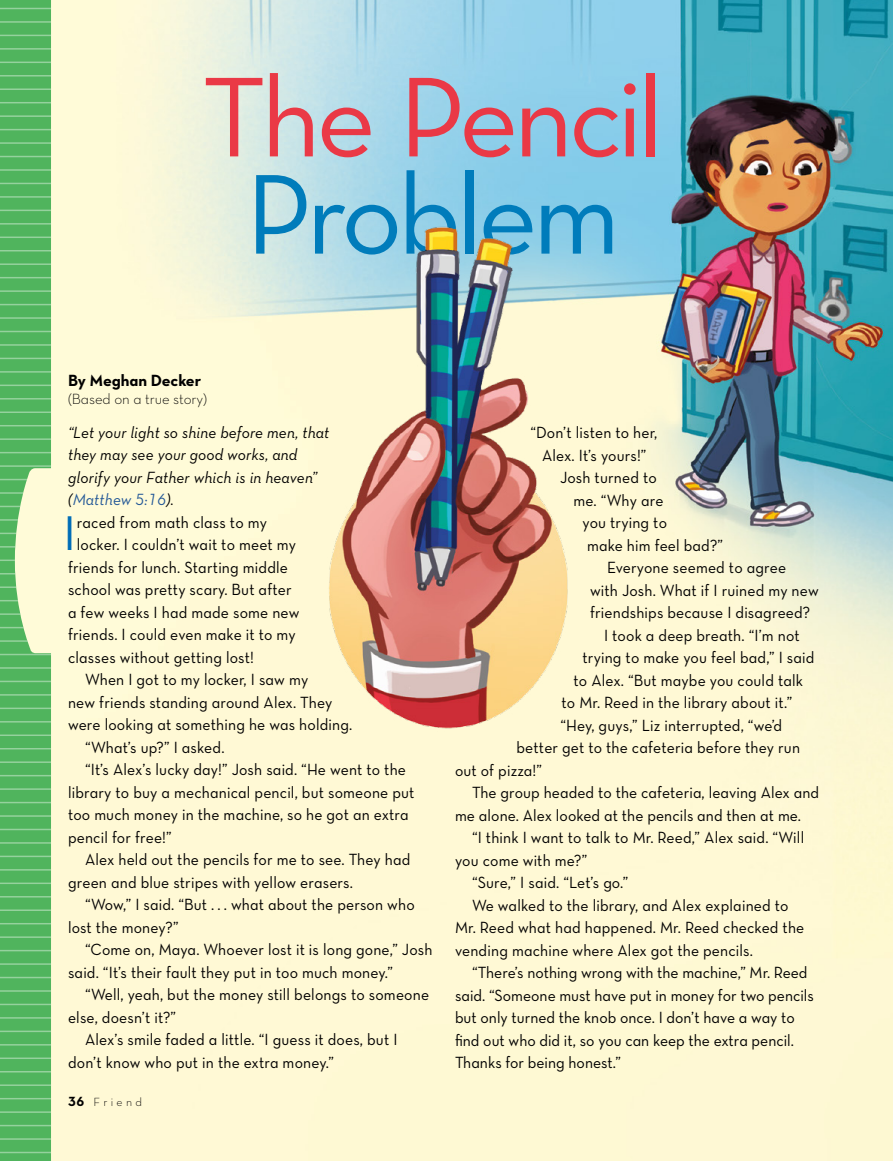
<style>
.page{position:relative;width:893px;height:1161px;background:#fff}
.page>*{position:absolute;margin:0;border:0;box-sizing:border-box;transform-origin:0 0}
.t1{font:115.5px/97.2px "Neutralds Lat Book Alt";letter-spacing:-.045em;color:#ea3946;text-align:center}
.t2{font:49.65px "Neutralds Lat Book Alt";color:#006db7}
.t3{font:16.5px/22.5px "Neutralds Lat Book Alt";letter-spacing:.01em;color:#000;scale:.95 1}
.ARTCL_epigraph{font:16.5px/22.5px "Neutralds Lat Book Italic Alt";letter-spacing:.01em;color:#000;scale:.95 1}
.ARTCL-BY_para_first{font:16.5px "Neutralds Lat Bold Alt";letter-spacing:-.005em;color:#000}
.ARTCL-BY_para{font:15px "Neutralds Lat Light Alt";letter-spacing:-.005em;color:#000}
.Folio_L{font:12px "Neutralds Lat Light Alt";letter-spacing:.28em;color:#000}
.s1{color:#007cbb}
.s2{color:#235897}
.s3{font-family:"Neutralds Lat Bold Alt";font-size:13.5px}
</style>
<div class="page">
<img style="left:51px;top:0;width:842px;height:1161px">
<img style="left:692px;top:350px;width:33px;height:28px">
<svg style="left:0;top:0;width:51px;height:1161px;background:#62bb69"></svg>
<hr style="left:0;top:8px;width:51px;height:1px;background:#fff">
<hr style="left:0;top:21px;width:51px;height:2px;background:#fff">
<hr style="left:0;top:35px;width:51px;height:1px;background:#fff">
<hr style="left:0;top:48px;width:51px;height:2px;background:#fff">
<hr style="left:0;top:62px;width:51px;height:1px;background:#fff">
<hr style="left:0;top:75px;width:51px;height:2px;background:#fff">
<hr style="left:0;top:88px;width:51px;height:2px;background:#fff">
<hr style="left:0;top:102px;width:51px;height:1px;background:#fff">
<hr style="left:0;top:115px;width:51px;height:2px;background:#fff">
<hr style="left:0;top:129px;width:51px;height:1px;background:#fff">
<hr style="left:0;top:142px;width:51px;height:2px;background:#fff">
<hr style="left:0;top:156px;width:51px;height:1px;background:#fff">
<hr style="left:0;top:169px;width:51px;height:2px;background:#fff">
<hr style="left:0;top:183px;width:51px;height:1px;background:#fff">
<hr style="left:0;top:196px;width:51px;height:2px;background:#fff">
<hr style="left:0;top:210px;width:51px;height:1px;background:#fff">
<hr style="left:0;top:223px;width:51px;height:2px;background:#fff">
<hr style="left:0;top:236px;width:51px;height:2px;background:#fff">
<hr style="left:0;top:250px;width:51px;height:1px;background:#fff">
<hr style="left:0;top:263px;width:51px;height:2px;background:#fff">
<hr style="left:0;top:277px;width:51px;height:1px;background:#fff">
<hr style="left:0;top:290px;width:51px;height:2px;background:#fff">
<hr style="left:0;top:304px;width:51px;height:1px;background:#fff">
<hr style="left:0;top:317px;width:51px;height:2px;background:#fff">
<hr style="left:0;top:331px;width:51px;height:1px;background:#fff">
<hr style="left:0;top:344px;width:51px;height:2px;background:#fff">
<hr style="left:0;top:358px;width:51px;height:1px;background:#fff">
<hr style="left:0;top:371px;width:51px;height:2px;background:#fff">
<hr style="left:0;top:385px;width:51px;height:1px;background:#fff">
<hr style="left:0;top:398px;width:51px;height:1px;background:#fff">
<hr style="left:0;top:411px;width:51px;height:2px;background:#fff">
<hr style="left:0;top:425px;width:51px;height:1px;background:#fff">
<hr style="left:0;top:438px;width:51px;height:2px;background:#fff">
<hr style="left:0;top:452px;width:51px;height:1px;background:#fff">
<hr style="left:0;top:465px;width:51px;height:2px;background:#fff">
<hr style="left:0;top:479px;width:51px;height:1px;background:#fff">
<hr style="left:0;top:492px;width:51px;height:2px;background:#fff">
<hr style="left:0;top:506px;width:51px;height:1px;background:#fff">
<hr style="left:0;top:519px;width:51px;height:2px;background:#fff">
<hr style="left:0;top:533px;width:51px;height:1px;background:#fff">
<hr style="left:0;top:546px;width:51px;height:2px;background:#fff">
<hr style="left:0;top:559px;width:51px;height:2px;background:#fff">
<hr style="left:0;top:573px;width:51px;height:1px;background:#fff">
<hr style="left:0;top:586px;width:51px;height:2px;background:#fff">
<hr style="left:0;top:600px;width:51px;height:1px;background:#fff">
<hr style="left:0;top:613px;width:51px;height:2px;background:#fff">
<hr style="left:0;top:627px;width:51px;height:1px;background:#fff">
<hr style="left:0;top:640px;width:51px;height:2px;background:#fff">
<hr style="left:0;top:654px;width:51px;height:1px;background:#fff">
<hr style="left:0;top:667px;width:51px;height:2px;background:#fff">
<hr style="left:0;top:681px;width:51px;height:1px;background:#fff">
<hr style="left:0;top:694px;width:51px;height:2px;background:#fff">
<hr style="left:0;top:707px;width:51px;height:2px;background:#fff">
<hr style="left:0;top:721px;width:51px;height:1px;background:#fff">
<hr style="left:0;top:734px;width:51px;height:2px;background:#fff">
<hr style="left:0;top:748px;width:51px;height:1px;background:#fff">
<hr style="left:0;top:761px;width:51px;height:2px;background:#fff">
<hr style="left:0;top:775px;width:51px;height:1px;background:#fff">
<hr style="left:0;top:788px;width:51px;height:2px;background:#fff">
<hr style="left:0;top:802px;width:51px;height:1px;background:#fff">
<hr style="left:0;top:815px;width:51px;height:2px;background:#fff">
<hr style="left:0;top:829px;width:51px;height:1px;background:#fff">
<hr style="left:0;top:842px;width:51px;height:2px;background:#fff">
<hr style="left:0;top:856px;width:51px;height:1px;background:#fff">
<hr style="left:0;top:869px;width:51px;height:1px;background:#fff">
<hr style="left:0;top:882px;width:51px;height:2px;background:#fff">
<hr style="left:0;top:896px;width:51px;height:1px;background:#fff">
<hr style="left:0;top:909px;width:51px;height:2px;background:#fff">
<hr style="left:0;top:923px;width:51px;height:1px;background:#fff">
<hr style="left:0;top:936px;width:51px;height:2px;background:#fff">
<hr style="left:0;top:950px;width:51px;height:1px;background:#fff">
<hr style="left:0;top:963px;width:51px;height:2px;background:#fff">
<hr style="left:0;top:977px;width:51px;height:1px;background:#fff">
<hr style="left:0;top:990px;width:51px;height:2px;background:#fff">
<hr style="left:0;top:1004px;width:51px;height:1px;background:#fff">
<hr style="left:0;top:1017px;width:51px;height:1px;background:#fff">
<hr style="left:0;top:1030px;width:51px;height:2px;background:#fff">
<hr style="left:0;top:1044px;width:51px;height:1px;background:#fff">
<hr style="left:0;top:1057px;width:51px;height:2px;background:#fff">
<hr style="left:0;top:1071px;width:51px;height:1px;background:#fff">
<hr style="left:0;top:1084px;width:51px;height:2px;background:#fff">
<hr style="left:0;top:1098px;width:51px;height:1px;background:#fff">
<hr style="left:0;top:1111px;width:51px;height:2px;background:#fff">
<hr style="left:0;top:1125px;width:51px;height:1px;background:#fff">
<hr style="left:0;top:1138px;width:51px;height:2px;background:#fff">
<hr style="left:0;top:1152px;width:51px;height:1px;background:#fff">
<img style="left:310px;top:213px;width:277px;height:527px">
<p class="t1" style="left:202px;top:65px;width:463px">The Pencil<br><span class="s1">Problem</span></p>
<p class="ARTCL-BY_para_first" style="left:68px;top:366px;width:135px">By Meghan Decker</p>
<p class="ARTCL-BY_para" style="left:68px;top:388px;width:140px">(Based on a true story)</p>
<p class="ARTCL_epigraph" style="left:68px;top:420px;width:277px">“Let your light so shine before men, that they may see your good works, and glorify your Father which is in heaven” (<span class="s2">Matthew 5:16</span>).</p>
<p class="t2" style="left:63px;top:496px;width:15px">I</p>
<p class="t3" style="left:77px;top:510px;width:202px">raced from math class to my</p>
<p class="t3" style="left:77px;top:533px;width:232px">locker. I couldn’t wait to meet my</p>
<p class="t3" style="left:68px;top:555px;width:233px">friends for lunch. Starting middle</p>
<p class="t3" style="left:68px;top:578px;width:237px">school was pretty scary. But after</p>
<p class="t3" style="left:68px;top:600px;width:245px">a few weeks I had made some new</p>
<p class="t3" style="left:68px;top:623px;width:241px">friends. I could even make it to my</p>
<p class="t3" style="left:68px;top:645px;width:197px">classes without getting lost!</p>
<p class="t3" style="left:68px;top:668px;width:301px;text-indent:17px">When I got to my locker, I saw my<br>new friends standing around Alex. They were looking at something he was holding.</p>
<p class="t3" style="left:85px;top:735px;width:148px">“What’s up?” I asked.</p>
<p class="t3" style="left:68px;top:758px;width:366px;text-indent:17px">“It’s Alex’s lucky day!” Josh said. “He went to the library to buy a mechanical pencil, but someone put too much money in the machine, so he got an extra pencil for free!”</p>
<p class="t3" style="left:68px;top:848px;width:362px;text-indent:17px">Alex held out the pencils for me to see. They had green and blue stripes with yellow erasers.</p>
<p class="t3" style="left:68px;top:893px;width:366px;text-indent:17px">“Wow,” I said. “But . . . what about the person who lost the money?”</p>
<p class="t3" style="left:68px;top:938px;width:385px;text-indent:17px">“Come on, Maya. Whoever lost it is long gone,” Josh said. “It’s their fault they put in too much money.”</p>
<p class="t3" style="left:68px;top:983px;width:382px;text-indent:17px">“Well, yeah, but the money still belongs to someone else, doesn’t it?”</p>
<p class="t3" style="left:68px;top:1028px;width:348px;text-indent:17px">Alex’s smile faded a little. “I guess it does, but I don’t know who put in the extra money.”</p>
<p class="Folio_L" style="left:68px;top:1093px;width:76px"><span class="s3">36</span> Friend</p>
<p class="t3" style="left:530px;top:421px;width:135px">“Don’t listen to her,</p>
<p class="t3" style="left:542px;top:443px;width:112px">Alex. It’s yours!”</p>
<p class="t3" style="left:560px;top:466px;width:103px">Josh turned to</p>
<p class="t3" style="left:573px;top:488px;width:96px">me. “Why are</p>
<p class="t3" style="left:582px;top:511px;width:91px">you trying to</p>
<p class="t3" style="left:587px;top:533px;width:145px">make him feel bad?”</p>
<p class="t3" style="left:590px;top:556px;width:242px;text-indent:17px">Everyone seemed to agree<br>with Josh. What if I ruined my new friendships because I disagreed?</p>
<p class="t3" style="left:604px;top:623px;width:208px">I took a deep breath. “I’m not</p>
<p class="t3" style="left:582px;top:646px;width:246px">trying to make you feel bad,” I said</p>
<p class="t3" style="left:573px;top:668px;width:243px">to Alex. “But maybe you could talk</p>
<p class="t3" style="left:561px;top:691px;width:245px">to Mr. Reed in the library about it.”</p>
<p class="t3" style="left:560px;top:713px;width:235px">“Hey, guys,” Liz interrupted, “we’d</p>
<p class="t3" style="left:516px;top:736px;width:300px">better get to the cafeteria before they run</p>
<p class="t3" style="left:455px;top:758px;width:93px">out of pizza!”</p>
<p class="t3" style="left:455px;top:781px;width:385px;text-indent:17px">The group headed to the cafeteria, leaving Alex and me alone. Alex looked at the pencils and then at me.</p>
<p class="t3" style="left:455px;top:826px;width:369px;text-indent:17px">“I think I want to talk to Mr. Reed,” Alex said. “Will you come with me?”</p>
<p class="t3" style="left:472px;top:871px;width:166px">“Sure,” I said. “Let’s go.”</p>
<p class="t3" style="left:455px;top:893px;width:369px;text-indent:17px">We walked to the library, and Alex explained to<br>Mr. Reed what had happened. Mr. Reed checked the vending machine where Alex got the pencils.</p>
<p class="t3" style="left:455px;top:961px;width:379px;text-indent:17px">“There’s nothing wrong with the machine,” Mr. Reed said. “Someone must have put in money for two pencils but only turned the knob once. I don’t have a way to find out who did it, so you can keep the extra pencil.<br>Thanks for being honest.”</p>
</div>
